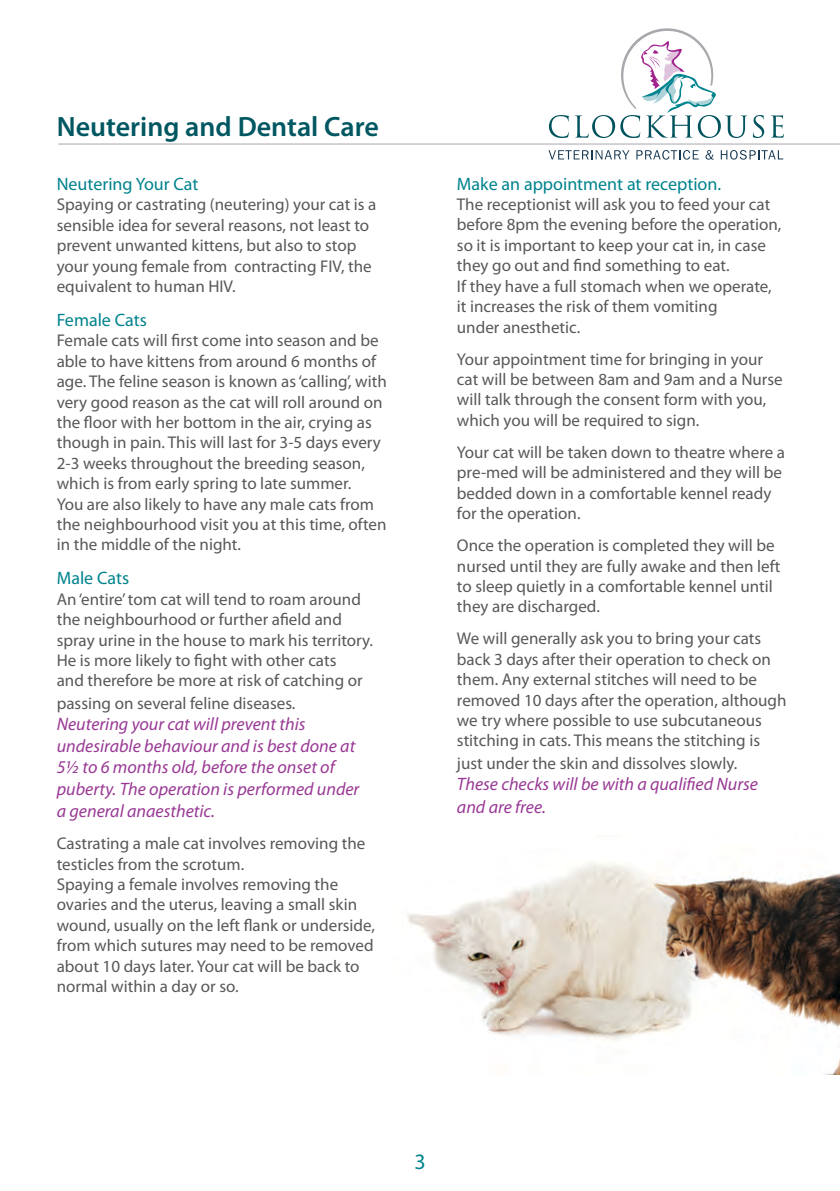
<style>
.page{position:relative;width:840px;height:1191px;background:#fff}
.page>*{position:absolute;margin:0;border:0;box-sizing:border-box;transform-origin:0 0}
.t1{font:600 28px "Myriad Pro";color:#005761}
.t2{font:22px "Myriad Pro";color:#00838d}
.t3{font:italic 18px/21.8px "Myriad Pro";color:#993995}
.t4{font:18px "Myriad Pro";color:#00838d}
.t5{font:17px/20.4px "Myriad Pro";color:#57585a}
</style>
<div class="page">
<hr style="left:58px;top:144px;width:781px;height:1px;background:#a8a9ad">
<svg style="left:548px;top:115px;width:20px;height:23px"></svg>
<svg style="left:574px;top:115px;width:40px;height:23px"></svg>
<svg style="left:752px;top:115px;width:11px;height:23px"></svg>
<svg style="left:770px;top:115px;width:13px;height:23px"></svg>
<svg style="left:548px;top:150px;width:81px;height:9px"></svg>
<svg style="left:636px;top:150px;width:62px;height:10px"></svg>
<svg style="left:705px;top:150px;width:8px;height:10px"></svg>
<svg style="left:720px;top:150px;width:62px;height:10px"></svg>
<svg style="left:620px;top:28px;width:126px;height:110px"></svg>
<img style="left:407px;top:862px;width:432px;height:212px">
<p class="t1" style="left:57px;top:109px;width:323px">Neutering and Dental Care</p>
<p class="t4" style="left:57px;top:173px;width:143px">Neutering Your Cat</p>
<p class="t5" style="left:57px;top:194px;width:321px">Spaying or castrating (neutering) your cat is a sensible idea for several reasons, not least to prevent unwanted kittens, but also to stop your young female from contracting FIV, the equivalent to human HIV.</p>
<p class="t4" style="left:57px;top:309px;width:91px">Female Cats</p>
<p class="t5" style="left:57px;top:330px;width:331px">Female cats will first come into season and be able to have kittens from around 6 months of age. The feline season is known as ‘calling’, with very good reason as the cat will roll around on the floor with her bottom in the air, crying as though in pain. This will last for 3-5 days every 2-3 weeks throughout the breeding season, which is from early spring to late summer.<br>You are also likely to have any male cats from the neighbourhood visit you at this time, often in the middle of the night.</p>
<p class="t4" style="left:57px;top:567px;width:74px">Male Cats</p>
<p class="t5" style="left:57px;top:588px;width:318px">An ‘entire’ tom cat will tend to roam around the neighbourhood or further afield and spray urine in the house to mark his territory.<br>He is more likely to fight with other cats<br>and therefore be more at risk of catching or</p>
<p class="t5" style="left:57px;top:692px;width:240px">passing on several feline diseases.</p>
<p class="t3" style="left:57px;top:713px;width:304px">Neutering your cat will prevent this undesirable behaviour and is best done at 5½ to 6 months old, before the onset of puberty. The operation is performed under a general anaesthetic.</p>
<p class="t5" style="left:57px;top:833px;width:319px">Castrating a male cat involves removing the testicles from the scrotum.<br>Spaying a female involves removing the ovaries and the uterus, leaving a small skin wound, usually on the left flank or underside, from which sutures may need to be removed about 10 days later. Your cat will be back to normal within a day or so.</p>
<p class="t4" style="left:456px;top:172px;width:265px">Make an appointment at reception.</p>
<p class="t5" style="left:456px;top:194px;width:326px">The receptionist will ask you to feed your cat before 8pm the evening before the operation, so it is important to keep your cat in, in case they go out and find something to eat.<br>If they have a full stomach when we operate, it increases the risk of them vomiting<br>under anesthetic.</p>
<p class="t5" style="left:456px;top:348px;width:327px">Your appointment time for bringing in your cat will be between 8am and 9am and a Nurse will talk through the consent form with you, which you will be required to sign.</p>
<p class="t5" style="left:456px;top:442px;width:329px">Your cat will be taken down to theatre where a pre-med will be administered and they will be bedded down in a comfortable kennel ready for the operation.</p>
<p class="t5" style="left:456px;top:535px;width:325px">Once the operation is completed they will be nursed until they are fully awake and then left to sleep quietly in a comfortable kennel until they are discharged.</p>
<p class="t5" style="left:456px;top:628px;width:331px">We will generally ask you to bring your cats back 3 days after their operation to check on them. Any external stitches will need to be removed 10 days after the operation, although we try where possible to use subcutaneous stitching in cats. This means the stitching is</p>
<p class="t5" style="left:456px;top:752px;width:282px">just under the skin and dissolves slowly.</p>
<p class="t3" style="left:456px;top:773px;width:302px">These checks will be with a qualified Nurse and are free.</p>
<p class="t2" style="left:414px;top:1148px;width:13px">3</p>
</div>
